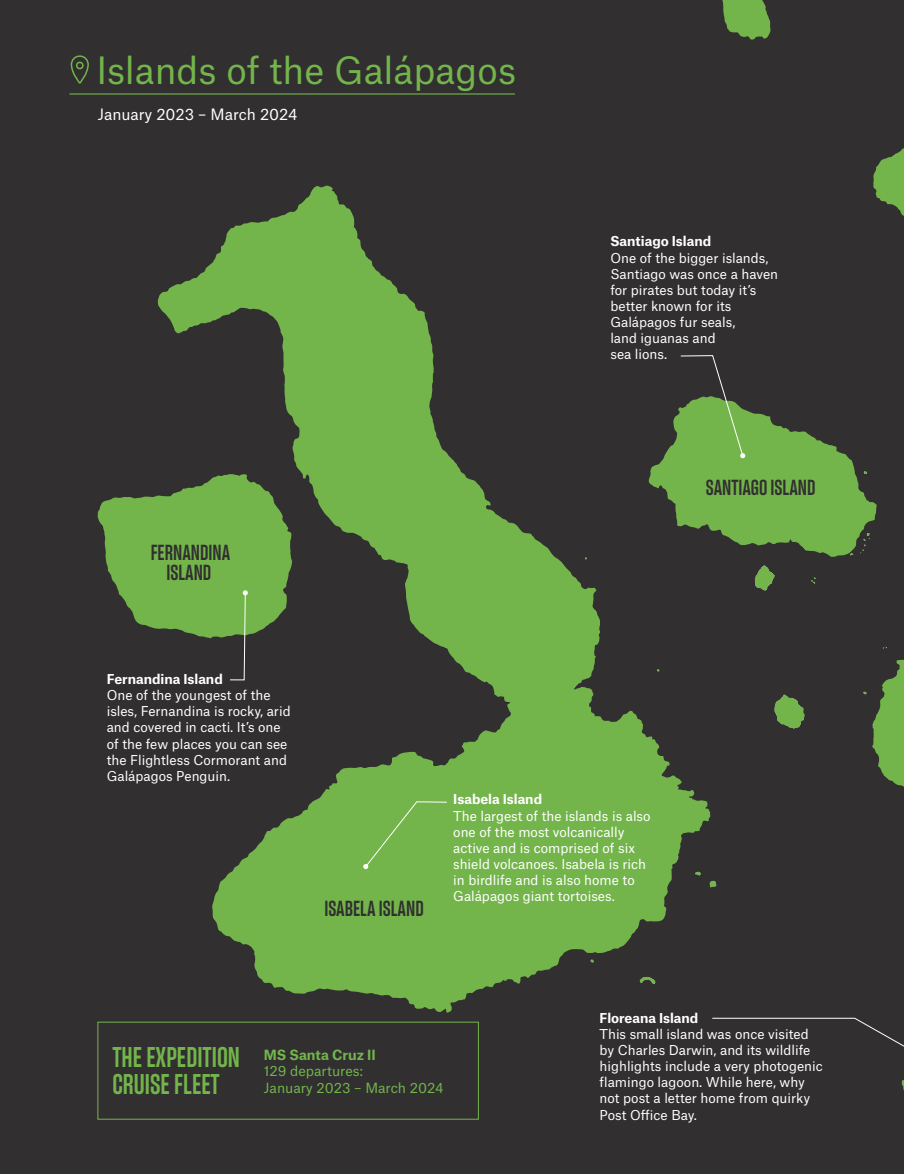
<style>
.page{position:relative;width:904px;height:1174px;background:#312f30}
.page>*{position:absolute;margin:0;border:0;box-sizing:border-box;transform-origin:0 0}
.Sub_title_-_Atlas{font:36px "Atlas Grotesk";color:#73b54b}
.Intro_-_Austin_19{font:700 condensed 30px "Hurtigruten Display";color:#73b54b}
.Area_Map_copy_Atla{font:700 condensed 22.95px/19.5px "Hurtigruten Display";color:#312f30;text-align:center}
.Copy_8_2_10_76_pt_L{font:15px "Atlas Grotesk";color:#fff}
.Copy_8_7_10_76_pt{font:13.5px/16.5px "Atlas Grotesk";color:#73b54b}
.Copy_8_7_10_76_pt-2{font:700 13.5px "Atlas Grotesk";color:#73b54b}
.Kart_copy{font:13.05px/16.2px "Atlas Grotesk";color:#fff}
.Kart_head{font:700 13.05px "Atlas Grotesk";color:#fff}
</style>
<div class="page">
<svg style="left:811px;top:578px;width:5px;height:6px"></svg>
<svg style="left:755px;top:565px;width:20px;height:26px"></svg>
<svg style="left:711px;top:880px;width:5px;height:7px"></svg>
<svg style="left:774px;top:695px;width:30px;height:34px"></svg>
<svg style="left:157px;top:185px;width:554px;height:828px"></svg>
<svg style="left:863px;top:647px;width:41px;height:140px"></svg>
<svg style="left:873px;top:148px;width:31px;height:68px"></svg>
<svg style="left:722px;top:0;width:49px;height:40px"></svg>
<svg style="left:649px;top:355px;width:228px;height:202px"></svg>
<div style="left:363px;top:801px;width:85px;height:68px;background:#73b54b"></div>
<svg style="left:97px;top:474px;width:196px;height:207px"></svg>
<svg style="left:712px;top:1017px;width:192px;height:74px"></svg>
<svg style="left:70px;top:55px;width:19px;height:29px"></svg>
<hr style="left:70px;top:93px;width:445px;height:2px;background:#73b54b">
<div style="left:98px;top:1022px;width:381px;height:98px;border:1px solid #73b54b"></div>
<p class="Sub_title_-_Atlas" style="left:96px;top:41px;width:421px">Islands of the Galápagos</p>
<p class="Copy_8_2_10_76_pt_L" style="left:98px;top:103px;width:201px">January 2023 – March 2024</p>
<p class="Kart_head" style="left:610px;top:231px;width:102px">Santiago Island</p>
<p class="Kart_copy" style="left:610px;top:248px;width:169px">One of the bigger islands,<br>Santiago was once a haven for pirates but today it’s better known for its<br>Galápagos fur seals,<br>land iguanas and<br>sea lions.</p>
<p class="Area_Map_copy_Atla" style="left:151px;top:543px;width:81px">FERNANDINA<br>ISLAND</p>
<p class="Kart_head" style="left:107px;top:668px;width:118px">Fernandina Island</p>
<p class="Kart_copy" style="left:107px;top:686px;width:185px">One of the youngest of the isles, Fernandina is rocky, arid and covered in cacti. It’s one of the few places you can see the Flightless Cormorant and<br>Galápagos Penguin.</p>
<p class="Area_Map_copy_Atla" style="left:324px;top:898px;width:101px">ISABELA ISLAND</p>
<p class="Kart_head" style="left:453px;top:789px;width:90px">Isabela Island</p>
<p class="Kart_copy" style="left:453px;top:806px;width:199px">The largest of the islands is also one of the most volcanically active and is comprised of six shield volcanoes. Isabela is rich in birdlife and is also home to<br>Galápagos giant tortoises.</p>
<p class="Area_Map_copy_Atla" style="left:706px;top:477px;width:111px">SANTIAGO ISLAND</p>
<p class="Intro_-_Austin_19" style="left:112px;top:1044px;width:129px">THE EXPEDITION</p>
<p class="Intro_-_Austin_19" style="left:112px;top:1071px;width:109px">CRUISE FLEET</p>
<p class="Copy_8_7_10_76_pt-2" style="left:264px;top:1043px;width:114px">MS Santa Cruz II</p>
<p class="Copy_8_7_10_76_pt" style="left:264px;top:1061px;width:181px">129 departures:<br>January 2023 – March 2024</p>
<p class="Kart_head" style="left:600px;top:1007px;width:100px">Floreana Island</p>
<p class="Kart_copy" style="left:600px;top:1024px;width:225px">This small island was once visited by Charles Darwin, and its wildlife highlights include a very photogenic flamingo lagoon. While here, why not post a letter home from quirky<br>Post Office Bay.</p>
</div>
